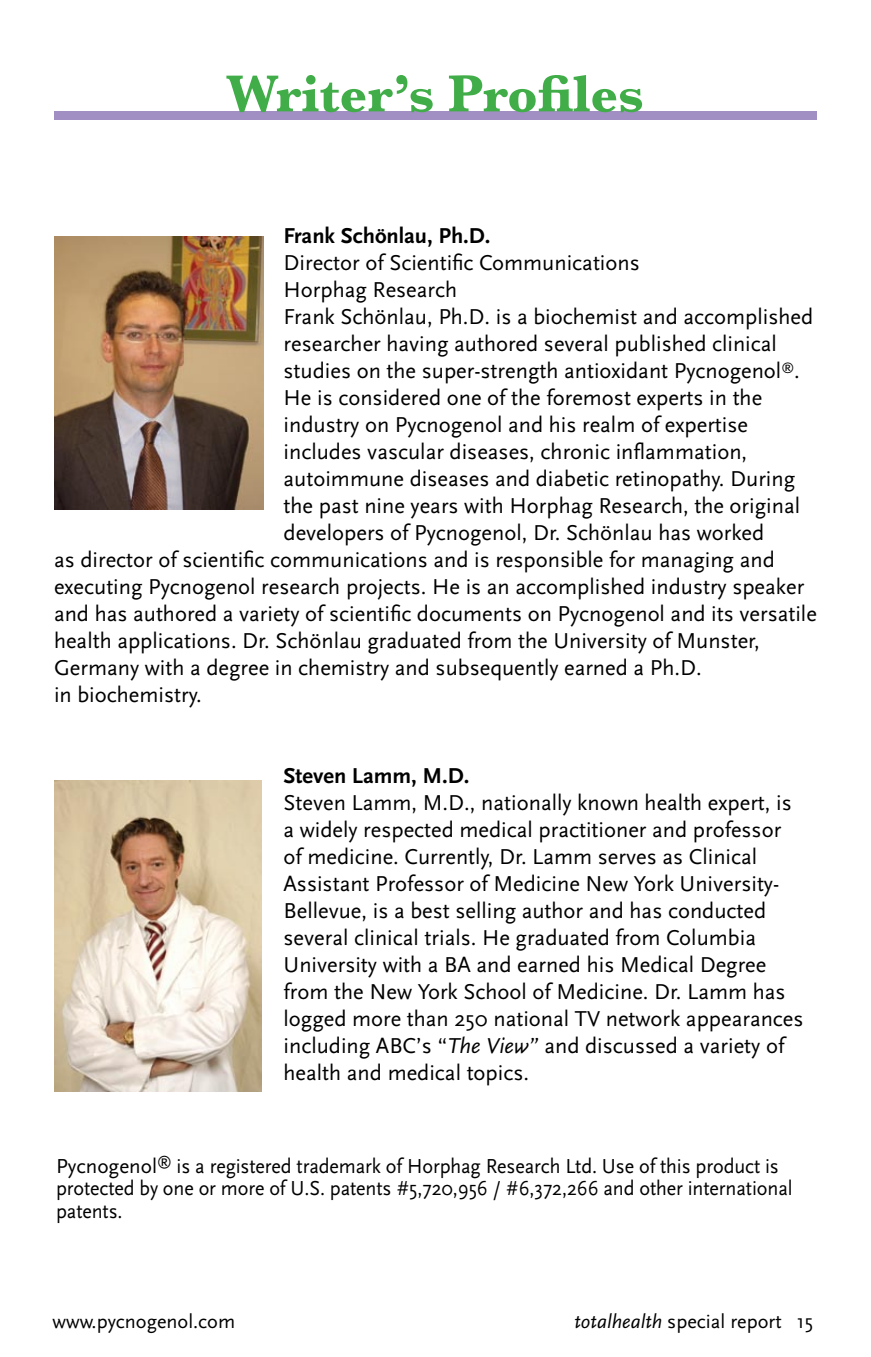
<style>
.page{position:relative;width:871px;height:1357px;background:#fff}
.page>*{position:absolute;margin:0;border:0;box-sizing:border-box;transform-origin:0 0}
.t1{font:700 54px "Baskerville";color:#41ad49}
.t2{font:22.5px/27px "AD Scala Sans Romein";color:#000}
.t3{font:700 22.5px "AD Scala Sans";color:#000}
.t4{font:21.15px/22.5px "AD Scala Sans Romein";letter-spacing:-.005em;color:#000}
.t5{font:20.25px "AD Scala Sans Romein";color:#000}
.s1{font-family:"AD Scala Sans";font-style:italic}
</style>
<div class="page">
<div style="left:54px;top:111px;width:763px;height:9px;background:#a18ec3"></div>
<img style="left:54px;top:237px;width:209px;height:273px">
<img style="left:54px;top:780px;width:208px;height:312px">
<h1 class="t1" style="left:227px;top:62px;width:418px">Writer’s Profiles</h1>
<p class="t3" style="left:284px;top:224px;width:208px">Frank Schönlau, Ph.D.</p>
<p class="t2" style="left:284px;top:250px;width:358px">Director of Scientific Communications</p>
<p class="t2" style="left:284px;top:277px;width:175px">Horphag Research</p>
<p class="t2" style="left:284px;top:304px;width:531px">Frank Schönlau, Ph.D. is a biochemist and accomplished</p>
<p class="t2" style="left:284px;top:331px;width:495px">researcher having authored several published clinical</p>
<p class="t2" style="left:284px;top:358px;width:518px">studies on the super-strength antioxidant Pycnogenol<sup>®</sup>.</p>
<p class="t2" style="left:284px;top:385px;width:480px">He is considered one of the foremost experts in the</p>
<p class="t2" style="left:284px;top:412px;width:466px">industry on Pycnogenol and his realm of expertise</p>
<p class="t2" style="left:284px;top:439px;width:465px">includes vascular diseases, chronic inflammation,</p>
<p class="t2" style="left:284px;top:466px;width:513px">autoimmune diseases and diabetic retinopathy. During</p>
<p class="t2" style="left:284px;top:493px;width:518px">the past nine years with Horphag Research, the original</p>
<p class="t2" style="left:284px;top:520px;width:482px">developers of Pycnogenol, Dr. Schönlau has worked</p>
<p class="t2" style="left:54px;top:547px;width:722px">as director of scientific communications and is responsible for managing and</p>
<p class="t2" style="left:54px;top:574px;width:752px">executing Pycnogenol research projects. He is an accomplished industry speaker</p>
<p class="t2" style="left:54px;top:601px;width:764px">and has authored a variety of scientific documents on Pycnogenol and its versatile</p>
<p class="t2" style="left:54px;top:628px;width:707px">health applications. Dr. Schönlau graduated from the University of Munster,</p>
<p class="t2" style="left:54px;top:655px;width:649px">Germany with a degree in chemistry and subsequently earned a Ph.D.</p>
<p class="t2" style="left:54px;top:682px;width:149px">in biochemistry.</p>
<p class="t3" style="left:284px;top:764px;width:187px">Steven Lamm, M.D.</p>
<p class="t2" style="left:284px;top:790px;width:521px">Steven Lamm, M.D., nationally known health expert, is a widely respected medical practitioner and professor of medicine. Currently, Dr. Lamm serves as Clinical Assistant Professor of Medicine New York University-Bellevue, is a best selling author and has conducted several clinical trials. He graduated from Columbia University with a BA and earned his Medical Degree from the New York School of Medicine. Dr. Lamm has logged more than 250 national TV network appearances including ABC’s “<span class="s1">The View”</span> and discussed a variety of health and medical topics.</p>
<p class="t4" style="left:56px;top:1155px;width:738px">Pycnogenol<sup>®</sup> is a registered trademark of Horphag Research Ltd. Use of this product is protected by one or more of U.S. patents #5,720,956 / #6,372,266 and other international patents.</p>
<p class="t5" style="left:53px;top:1310px;width:184px">www.pycnogenol.com</p>
<p class="t5" style="left:574px;top:1310px;width:240px"><span class="s1">totalhealth</span> special report 15</p>
</div>
